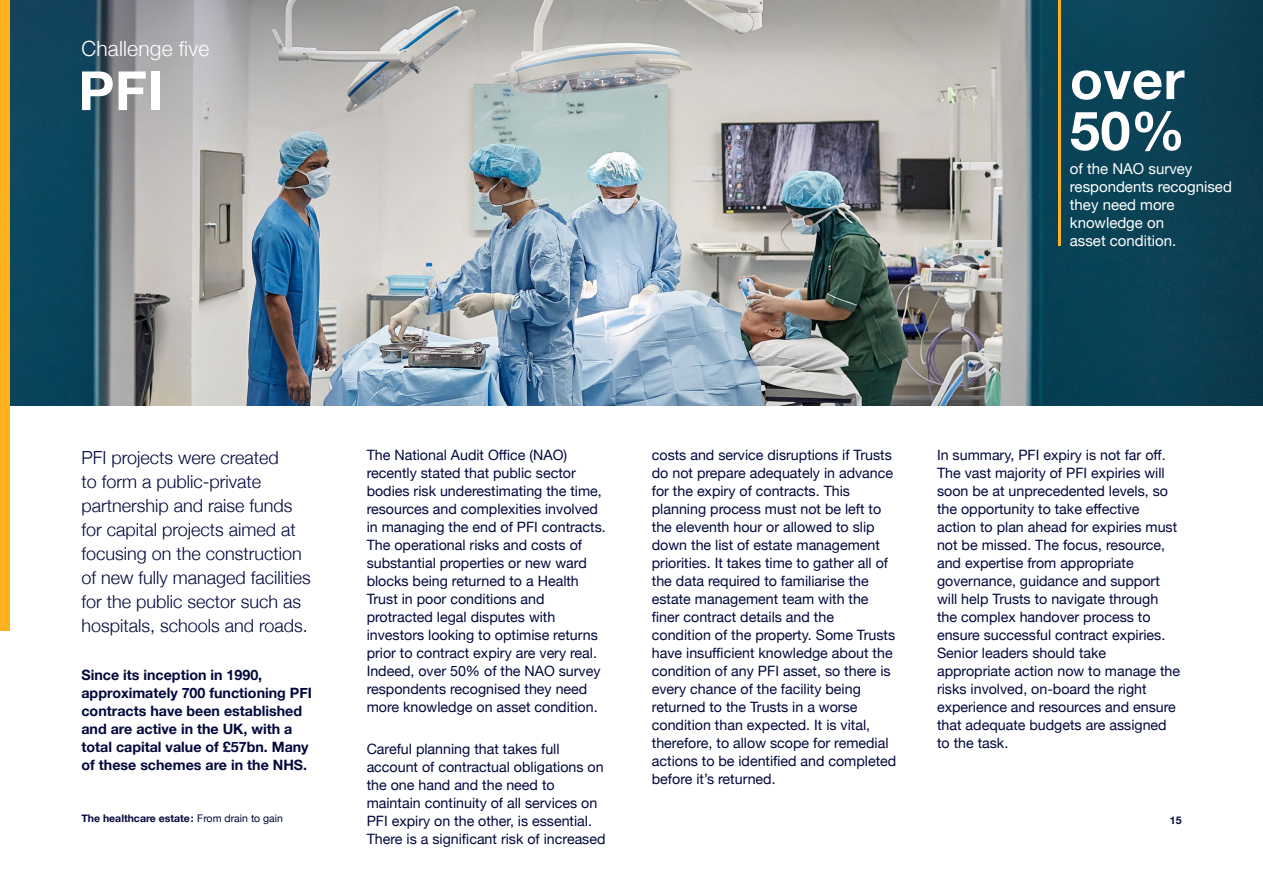
<style>
.page{position:relative;width:1263px;height:893px;background:#fff}
.page>*{position:absolute;margin:0;border:0;box-sizing:border-box;transform-origin:0 0}
.t1{font:700 54px/51px "Helvetica Neue";letter-spacing:.01em;color:#fff}
.t2{font:300 21px "Helvetica Neue";letter-spacing:.01em;color:#fff}
.t3{font:300 18px/24px "Helvetica Neue";color:#02083c}
.t4{font:15px/18px "Helvetica Neue";color:#fff}
.t5{font:14.25px/18px "Helvetica Neue";color:#02083c}
.t6{font:700 14.25px/18px "Helvetica Neue";color:#02083c}
.t7{font:700 10.5px "Helvetica Neue";color:#02083c}
.s1{font-weight:400}
</style>
<div class="page">
<img style="left:9px;top:0;width:1254px;height:406px">
<hr style="left:1058px;top:0;width:2px;height:246px;background:#ffb11d">
<div style="left:0;top:0;width:9px;height:631px;background:#ffb11d"></div>
<h2 class="t2" style="left:81px;top:32px;width:129px">Challenge five</h2>
<h1 class="t1" style="left:78px;top:67px;width:87px">PFI</h1>
<h1 class="t1" style="left:1070px;top:56px;width:117px">over<br>50%</h1>
<p class="t4" style="left:1070px;top:161px;width:163px">of the NAO survey respondents recognised they need more knowledge on<br>asset condition.</p>
<p class="t5" style="left:367px;top:447px;width:241px">The National Audit Office (NAO) recently stated that public sector bodies risk underestimating the time, resources and complexities involved in managing the end of PFI contracts.<br>The operational risks and costs of substantial properties or new ward blocks being returned to a Health Trust in poor conditions and protracted legal disputes with investors looking to optimise returns prior to contract expiry are very real.<br>Indeed, over 50% of the NAO survey respondents recognised they need more knowledge on asset condition.</p>
<p class="t5" style="left:367px;top:740px;width:240px">Careful planning that takes full account of contractual obligations on the one hand and the need to maintain continuity of all services on PFI expiry on the other, is essential.<br>There is a significant risk of increased</p>
<p class="t5" style="left:652px;top:447px;width:246px">costs and service disruptions if Trusts do not prepare adequately in advance for the expiry of contracts. This planning process must not be left to the eleventh hour or allowed to slip down the list of estate management priorities. It takes time to gather all of the data required to familiarise the estate management team with the finer contract details and the condition of the property. Some Trusts have insufficient knowledge about the condition of any PFI asset, so there is every chance of the facility being returned to the Trusts in a worse condition than expected. It is vital, therefore, to allow scope for remedial actions to be identified and completed before it’s returned.</p>
<p class="t5" style="left:937px;top:446px;width:245px">In summary, PFI expiry is not far off.<br>The vast majority of PFI expiries will soon be at unprecedented levels, so the opportunity to take effective action to plan ahead for expiries must not be missed. The focus, resource, and expertise from appropriate governance, guidance and support will help Trusts to navigate through the complex handover process to ensure successful contract expiries.<br>Senior leaders should take appropriate action now to manage the risks involved, on-board the right experience and resources and ensure that adequate budgets are assigned to the task.</p>
<p class="t3" style="left:81px;top:444px;width:231px">PFI projects were created<br>to form a public-private partnership and raise funds for capital projects aimed at focusing on the construction of new fully managed facilities for the public sector such as hospitals, schools and roads.</p>
<p class="t6" style="left:81px;top:666px;width:232px">Since its inception in 1990, approximately 700 functioning PFI contracts have been established and are active in the UK, with a total capital value of £57bn. Many of these schemes are in the NHS.</p>
<p class="t7" style="left:81px;top:810px;width:203px">The healthcare estate: <span class="s1">From drain to gain</span></p>
<p class="t7" style="left:1170px;top:812px;width:13px">15</p>
</div>
